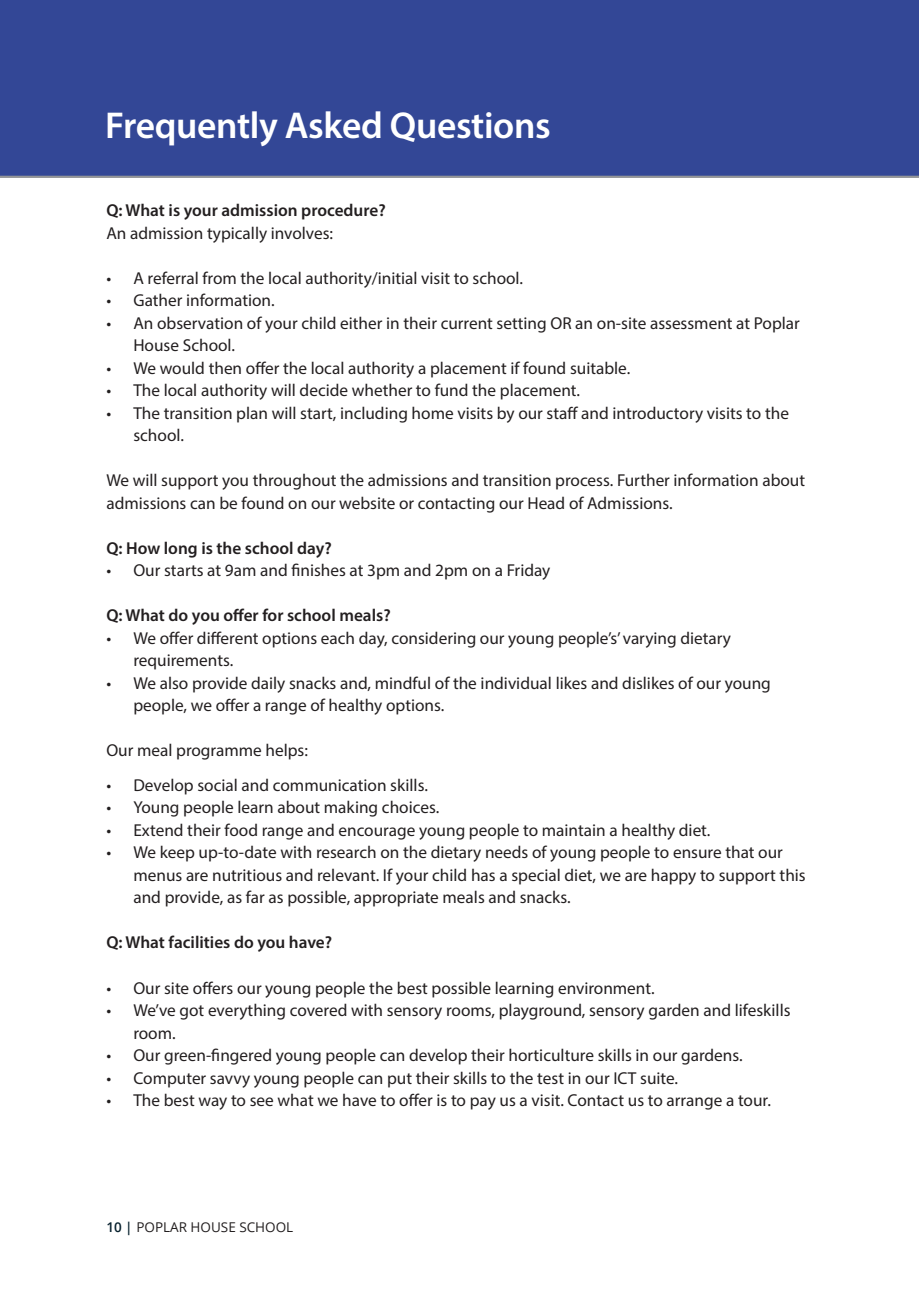
<style>
.page{position:relative;width:919px;height:1289px;background:#fff}
.page>*{position:absolute;margin:0;border:0;box-sizing:border-box;transform-origin:0 0}
.title_1{font:600 37.5px "Myriad Pro";letter-spacing:-.01em;color:#fff}
.subtitle{font:17.25px/22.5px "Myriad Pro";color:#231f20}
.subtitle-2{font:600 17.25px "Myriad Pro";color:#231f20}
.body_text{font:13.5px "Open Sans";color:#231f20}
.t1{font:300 13.5px "Open Sans";color:#08212e}
.s1{font-weight:600;color:#08212e}
</style>
<div class="page">
<div style="left:0;top:0;width:918px;height:178px;background:#334796"></div>
<p class="title_1" style="left:105px;top:102px;width:447px">Frequently Asked Questions</p>
<p class="subtitle-2" style="left:106px;top:199px;width:281px">Q: What is your admission procedure?</p>
<p class="subtitle" style="left:106px;top:221px;width:228px">An admission typically involves:</p>
<p class="subtitle" style="left:106px;top:266px;width:418px">• A referral from the local authority/initial visit to school.</p>
<p class="subtitle" style="left:106px;top:289px;width:170px">• Gather information.</p>
<p class="subtitle" style="left:133px;top:311px;width:668px;text-indent:-27px">• An observation of your child either in their current setting OR an on-site assessment at Poplar<br>House School.</p>
<p class="subtitle" style="left:106px;top:356px;width:525px">• We would then offer the local authority a placement if found suitable.</p>
<p class="subtitle" style="left:106px;top:379px;width:475px">• The local authority will decide whether to fund the placement.</p>
<p class="subtitle" style="left:133px;top:401px;width:657px;text-indent:-27px">• The transition plan will start, including home visits by our staff and introductory visits to the school.</p>
<p class="subtitle" style="left:106px;top:469px;width:700px">We will support you throughout the admissions and transition process. Further information about admissions can be found on our website or contacting our Head of Admissions.</p>
<p class="subtitle-2" style="left:106px;top:537px;width:227px">Q: How long is the school day?</p>
<p class="subtitle" style="left:106px;top:559px;width:445px">• Our starts at 9am and finishes at 3pm and 2pm on a Friday</p>
<p class="subtitle-2" style="left:106px;top:604px;width:286px">Q: What do you offer for school meals?</p>
<p class="subtitle" style="left:133px;top:626px;width:599px;text-indent:-27px">• We offer different options each day, considering our young people’s’ varying dietary requirements.</p>
<p class="subtitle" style="left:133px;top:671px;width:639px;text-indent:-27px">• We also provide daily snacks and, mindful of the individual likes and dislikes of our young people, we offer a range of healthy options.</p>
<p class="subtitle" style="left:106px;top:739px;width:203px">Our meal programme helps:</p>
<p class="subtitle" style="left:106px;top:773px;width:323px">• Develop social and communication skills.</p>
<p class="subtitle" style="left:106px;top:796px;width:334px">• Young people learn about making choices.</p>
<p class="subtitle" style="left:106px;top:818px;width:605px">• Extend their food range and encourage young people to maintain a healthy diet.</p>
<p class="subtitle" style="left:133px;top:841px;width:674px;text-indent:-27px">• We keep up-to-date with research on the dietary needs of young people to ensure that our menus are nutritious and relevant. If your child has a special diet, we are happy to support this and provide, as far as possible, appropriate meals and snacks.</p>
<p class="subtitle-2" style="left:106px;top:931px;width:227px">Q: What facilities do you have?</p>
<p class="subtitle" style="left:106px;top:976px;width:550px">• Our site offers our young people the best possible learning environment.</p>
<p class="subtitle" style="left:133px;top:998px;width:658px;text-indent:-27px">• We’ve got everything covered with sensory rooms, playground, sensory garden and lifeskills room.</p>
<p class="subtitle" style="left:106px;top:1043px;width:638px">• Our green-fingered young people can develop their horticulture skills in our gardens.</p>
<p class="subtitle" style="left:106px;top:1066px;width:573px">• Computer savvy young people can put their skills to the test in our ICT suite.</p>
<p class="subtitle" style="left:106px;top:1088px;width:666px">• The best way to see what we have to offer is to pay us a visit. Contact us to arrange a tour.</p>
<p class="body_text" style="left:106px;top:1218px;width:188px"><span class="s1">10 |</span> P PLAR HOUSE SCHOOL</p>
<p class="t1" style="left:136px;top:1218px;width:133px">CORPORATE TAGLINE</p>
</div>
